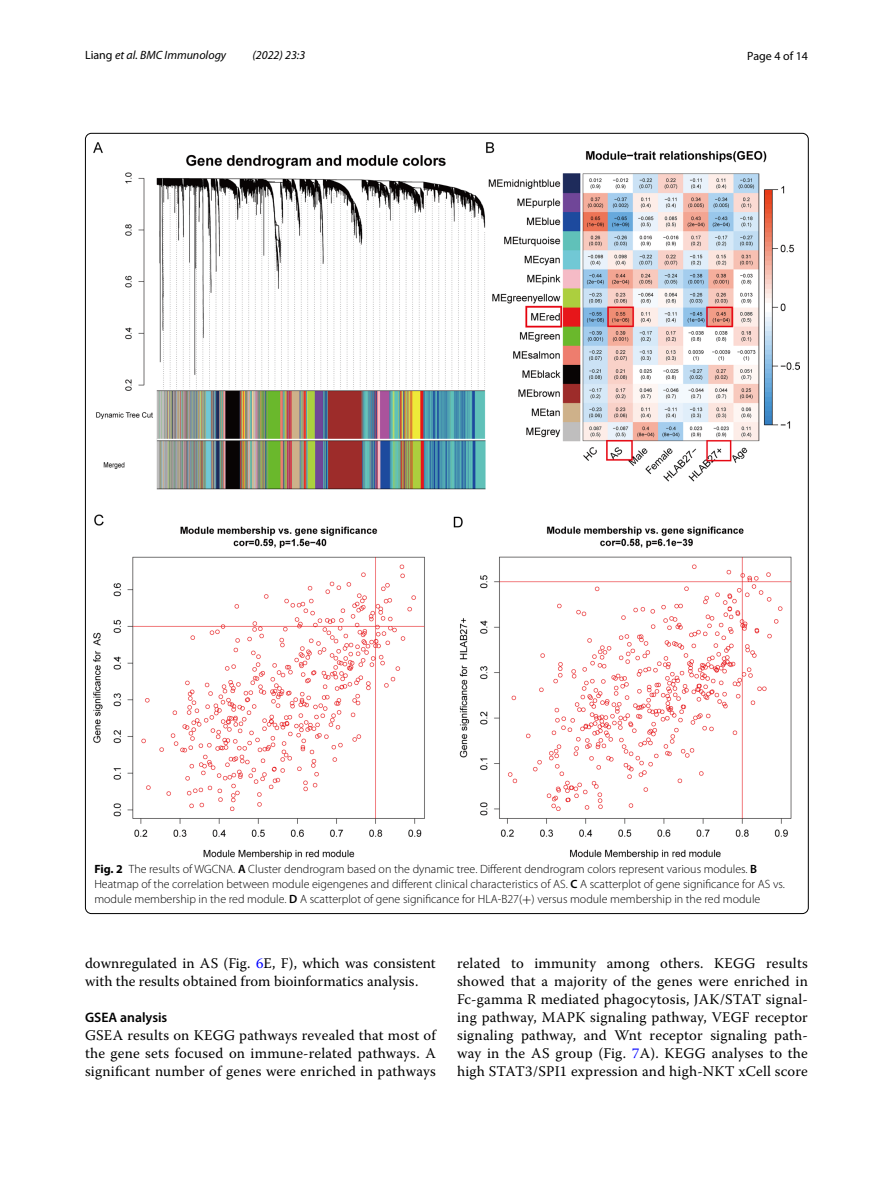
<style>
.page{position:relative;width:893px;height:1187px;background:#fff}
.page>*{position:absolute;margin:0;border:0;box-sizing:border-box;transform-origin:0 0}
.t1{font:14.7px/18px "Warnock Pro";letter-spacing:.01em;color:#000;text-align:justify}
.t2{font:600 13.8px "Myriad Pro";color:#000}
.t3{font:300 12px/15px "Myriad Pro";color:#000}
.t4{font:italic 12px "Myriad Pro";color:#000}
.t5{font:12px "Myriad Pro";color:#000}
.s1{font-style:normal}
.s2{font-weight:700}
.s3{font-weight:600}
.s4{font-family:"MTSY";font-weight:400}
.s5{color:#00f}
</style>
<div class="page">
<img style="left:94px;top:142px;width:706px;height:716px">
<p class="t4" style="left:85px;top:48px;width:143px"><span class="s1">Liang</span> et al. BMC Immunology</p>
<p class="t4" style="left:252px;top:48px;width:54px">(2022) 23:3</p>
<p class="t5" style="left:747px;top:48px;width:62px">Page 4 of 14</p>
<p class="t3" style="left:94px;top:861px;width:692px"><span class="s2">Fig. 2</span> The results of WGCNA. <span class="s3">A</span> Cluster dendrogram based on the dynamic tree. Different dendrogram colors represent various modules. <span class="s3">B<br></span>Heatmap of the correlation between module eigengenes and different clinical characteristics of AS. <span class="s3">C</span> A scatterplot of gene significance for AS vs. module membership in the red module. <span class="s3">D</span> A scatterplot of gene significance for HLA-B27(<span class="s4">+</span>) versus module membership in the red module</p>
<p class="t1" style="left:85px;top:954px;width:352px">downregulated in AS (Fig. <span class="s5">6</span>E, F), which was consistent with the results obtained from bioinformatics analysis.</p>
<p class="t2" style="left:85px;top:1008px;width:84px">GSEA analysis</p>
<p class="t1" style="left:85px;top:1026px;width:352px">GSEA results on KEGG pathways revealed that most of the gene sets focused on immune-related pathways. A significant number of genes were enriched in pathways</p>
<p class="t1" style="left:457px;top:954px;width:352px">related to immunity among others. KEGG results showed that a majority of the genes were enriched in Fc-gamma R mediated phagocytosis, JAK/STAT signal&shy;ing pathway, MAPK signaling pathway, VEGF receptor signaling pathway, and Wnt receptor signaling path&shy;way in the AS group (Fig. <span class="s5">7</span>A). KEGG analyses to the high STAT3/SPI1 expression and high-NKT xCell score</p>
</div>
